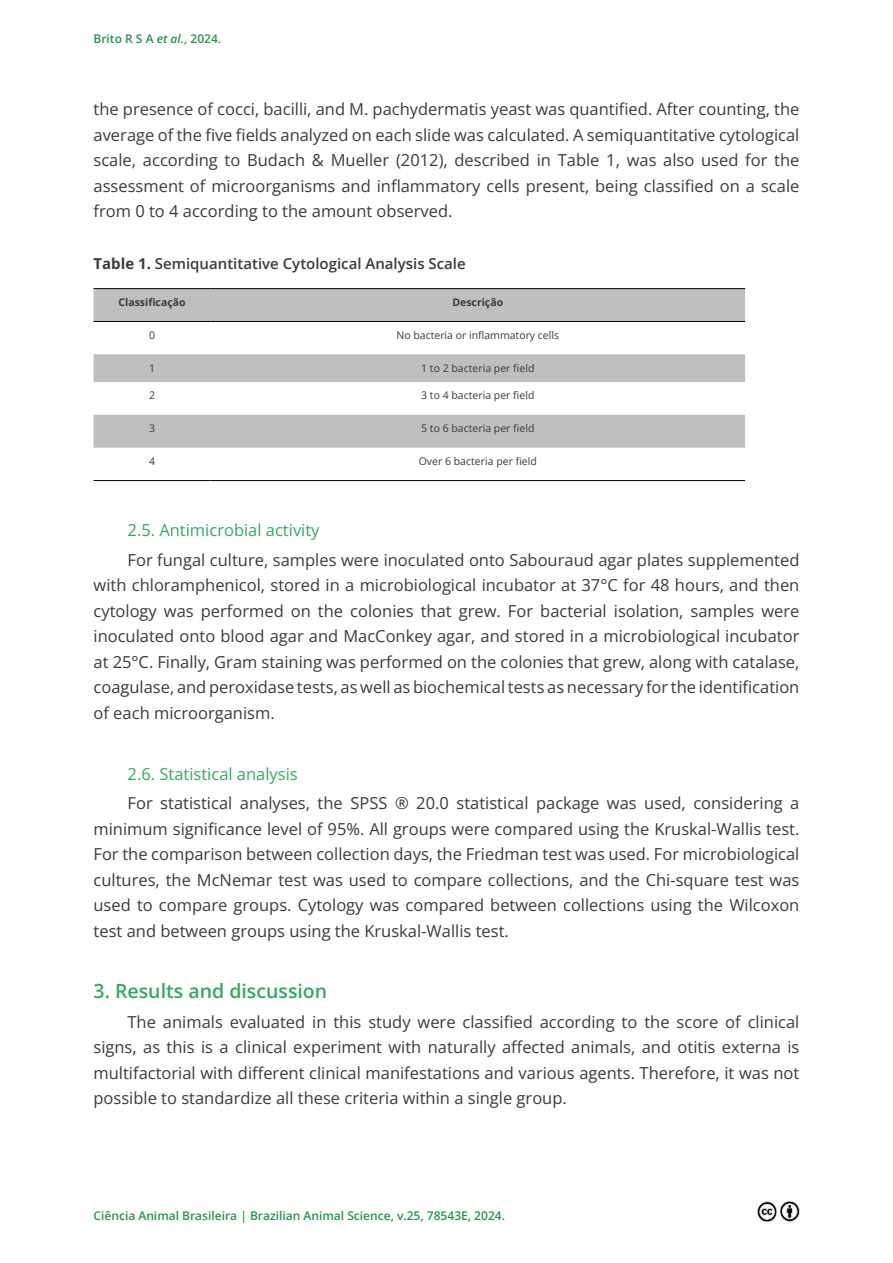
<style>
.page{position:relative;width:893px;height:1263px;background:#fff}
.page>*{position:absolute;margin:0;border:0;box-sizing:border-box;transform-origin:0 0}
.t1{font:600 19.5px "Open Sans";color:#33a95e}
.t2{font:16.5px/25.5px "Open Sans";color:#3c3b3b;text-align:justify}
.t3{font:16.5px "Open Sans";color:#33a95e}
.t4{font:600 15px "Open Sans";color:#3c3b3b}
.t5{font:600 12px "Open Sans";color:#22964d}
.t6{font:10.5px "Open Sans";color:#3c3b3b}
.t7{font:700 10.5px "Open Sans";color:#3c3b3b}
.s1{font-style:italic}
.s2{font-weight:700}
</style>
<div class="page">
<img style="left:757px;top:1201px;width:43px;height:20px">
<svg style="left:94px;top:289px;width:651px;height:159px;fill:#bfbfbf"></svg>
<hr style="left:94px;top:288px;width:117px;height:1px;background:#000">
<hr style="left:211px;top:288px;width:534px;height:1px;background:#000">
<hr style="left:94px;top:321px;width:117px;height:1px;background:#000">
<hr style="left:211px;top:321px;width:534px;height:1px;background:#000">
<hr style="left:94px;top:480px;width:117px;height:1px;background:#000">
<hr style="left:211px;top:480px;width:534px;height:1px;background:#000">
<p class="t5" style="left:94px;top:30px;width:129px">Brito R S A <span class="s1">et al.</span>, 2024.</p>
<p class="t2" style="left:94px;top:96px;width:707px">the presence of cocci, bacilli, and M. pachydermatis yeast was quantified. After counting, the average of the five fields analyzed on each slide was calculated. A semiquantitative cytological scale, according to Budach &amp; Mueller (2012), described in Table 1, was also used for the assessment of microorganisms and inflammatory cells present, being classified on a scale from 0 to 4 according to the amount observed.</p>
<p class="t4" style="left:94px;top:254px;width:374px"><span class="s2">Table 1.</span> Semiquantitative Cytological Analysis Scale</p>
<p class="t7" style="left:118px;top:295px;width:69px">Classificação</p>
<p class="t7" style="left:452px;top:295px;width:52px">Descrição</p>
<p class="t6" style="left:149px;top:328px;width:8px">0</p>
<p class="t6" style="left:396px;top:328px;width:164px">No bacteria or inflammatory cells</p>
<p class="t6" style="left:149px;top:361px;width:8px">1</p>
<p class="t6" style="left:421px;top:361px;width:115px">1 to 2 bacteria per field</p>
<p class="t6" style="left:149px;top:388px;width:8px">2</p>
<p class="t6" style="left:421px;top:388px;width:115px">3 to 4 bacteria per field</p>
<p class="t6" style="left:149px;top:421px;width:8px">3</p>
<p class="t6" style="left:421px;top:421px;width:115px">5 to 6 bacteria per field</p>
<p class="t6" style="left:149px;top:454px;width:8px">4</p>
<p class="t6" style="left:419px;top:454px;width:120px">Over 6 bacteria per field</p>
<p class="t3" style="left:128px;top:519px;width:193px">2.5. Antimicrobial activity</p>
<p class="t2" style="left:94px;top:546px;width:707px;text-indent:34px">For fungal culture, samples were inoculated onto Sabouraud agar plates supplemented with chloramphenicol, stored in a microbiological incubator at 37°C for 48 hours, and then cytology was performed on the colonies that grew. For bacterial isolation, samples were inoculated onto blood agar and MacConkey agar, and stored in a microbiological incubator at 25°C. Finally, Gram staining was performed on the colonies that grew, along with catalase, coagulase, and peroxidase tests, as well as biochemical tests as necessary for the identification of each microorganism.</p>
<p class="t3" style="left:128px;top:762px;width:172px">2.6. Statistical analysis</p>
<p class="t2" style="left:94px;top:790px;width:707px;text-indent:34px">For statistical analyses, the SPSS ® 20.0 statistical package was used, considering a minimum significance level of 95%. All groups were compared using the Kruskal-Wallis test.<br>For the comparison between collection days, the Friedman test was used. For microbiological cultures, the McNemar test was used to compare collections, and the Chi-square test was used to compare groups. Cytology was compared between collections using the Wilcoxon test and between groups using the Kruskal-Wallis test.</p>
<p class="t1" style="left:94px;top:977px;width:235px">3. Results and discussion</p>
<p class="t2" style="left:94px;top:1009px;width:707px;text-indent:34px">The animals evaluated in this study were classified according to the score of clinical signs, as this is a clinical experiment with naturally affected animals, and otitis externa is multifactorial with different clinical manifestations and various agents. Therefore, it was not possible to standardize all these criteria within a single group.</p>
<p class="t5" style="left:94px;top:1208px;width:413px">Ciência Animal Brasileira | Brazilian Animal Science, v.25, 78543E, 2024.</p>
</div>
